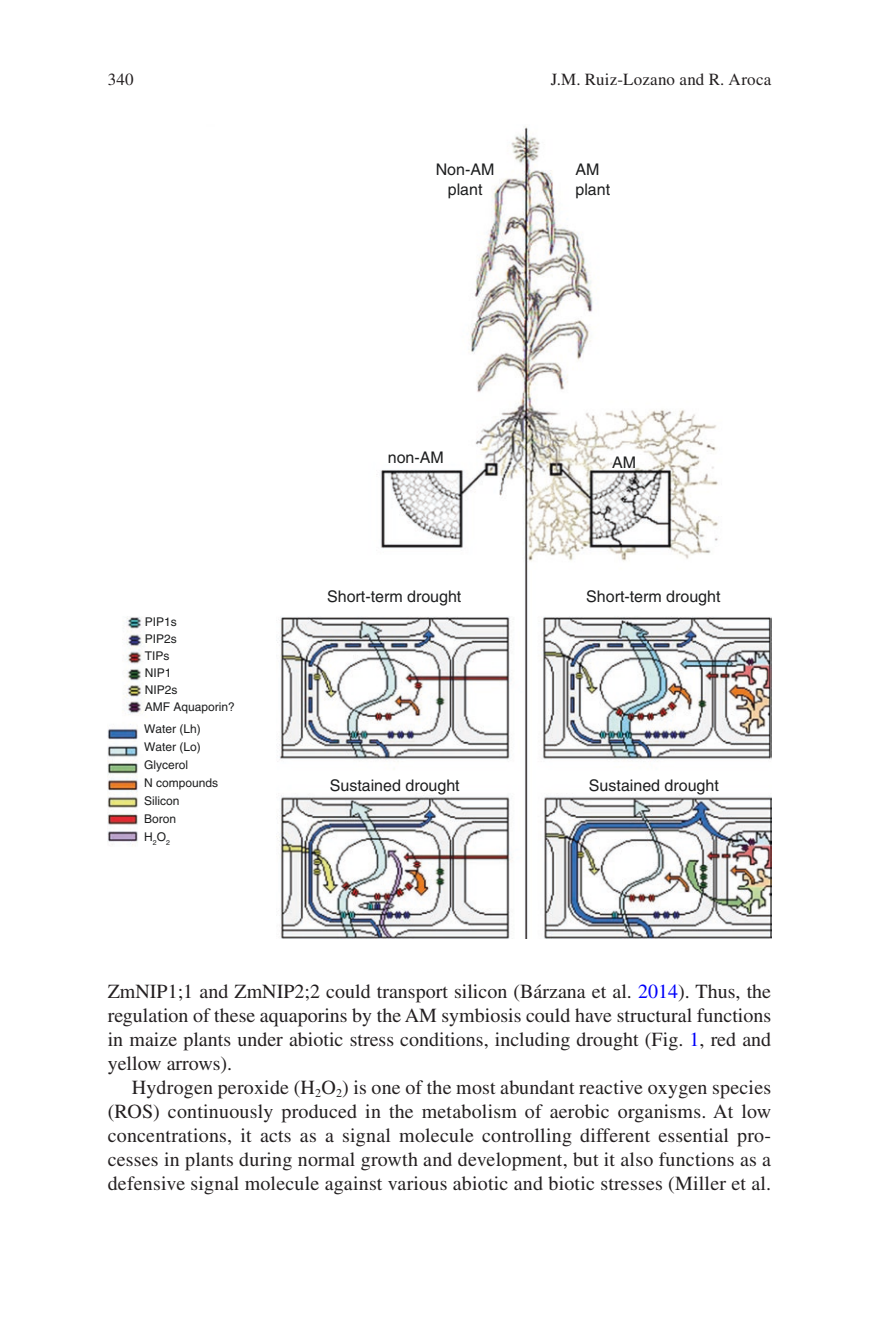
<style>
.page{position:relative;width:879px;height:1333px;background:#fff}
.page>*{position:absolute;margin:0;border:0;box-sizing:border-box;transform-origin:0 0}
.t1{font:20px/24px "Sctggn Times LT Std";color:#231f20;text-align:justify}
.t2{font:17px "Tgpltf Times LT Std";letter-spacing:.015em;color:#231f20}
.t3{font:17px "Sctggn Times LT Std";color:#231f20}
.t4{font:16px/19.2px "Hfmmxs Helvetica";color:#1d1e1f}
.t5{font:12px/18px "Hfmmxs Helvetica";color:#1d1e1f}
.s1{color:#0000fa}
</style>
<div class="page">
<img style="left:108px;top:126px;width:663px;height:812px">
<p class="t3" style="left:108px;top:70px;width:27px">340</p>
<p class="t4" style="left:436px;top:160px;width:60px;text-align:center">Non-AM plant</p>
<p class="t2" style="left:551px;top:70px;width:222px">J.M. Ruiz-Lozano and R. Aroca</p>
<p class="t4" style="left:575px;top:160px;width:36px">AM plant</p>
<p class="t5" style="left:145px;top:613px;width:92px;line-height:17px">PIP1s<br>PIP2s<br>TIPs<br>NIP1<br>NIP2s<br>AMF Aquaporin?</p>
<p class="t5" style="left:144px;top:720px;width:76px">Water (Lh)<br>Water (Lo)<br>Glycerol<br>N compounds<br>Silicon<br>Boron<br>H<sub>2</sub>O<sub>2</sub></p>
<p class="t4" style="left:388px;top:447px;width:58px">non-AM</p>
<p class="t4" style="left:612px;top:452px;width:25px">AM</p>
<p class="t4" style="left:327px;top:587px;width:136px">Short-term drought</p>
<p class="t4" style="left:586px;top:587px;width:136px">Short-term drought</p>
<p class="t4" style="left:330px;top:775px;width:131px">Sustained drought</p>
<p class="t4" style="left:589px;top:775px;width:131px">Sustained drought</p>
<p class="t1" style="left:108px;top:979px;width:665px">ZmNIP1;1 and ZmNIP2;2 could transport silicon (Bárzana et al. <span class="s1">2014</span>). Thus, the regulation of these aquaporins by the AM symbiosis could have structural functions in maize plants under abiotic stress conditions, including drought (Fig. <span class="s1">1</span>, red and yellow arrows).</p>
<p class="t1" style="left:108px;top:1075px;width:665px;text-indent:24px">Hydrogen peroxide (H<sub>2</sub>O<sub>2</sub>) is one of the most abundant reactive oxygen species (ROS) continuously produced in the metabolism of aerobic organisms. At low concentrations, it acts as a signal molecule controlling different essential pro&shy;cesses in plants during normal growth and development, but it also functions as a defensive signal molecule against various abiotic and biotic stresses (Miller et al.</p>
</div>
